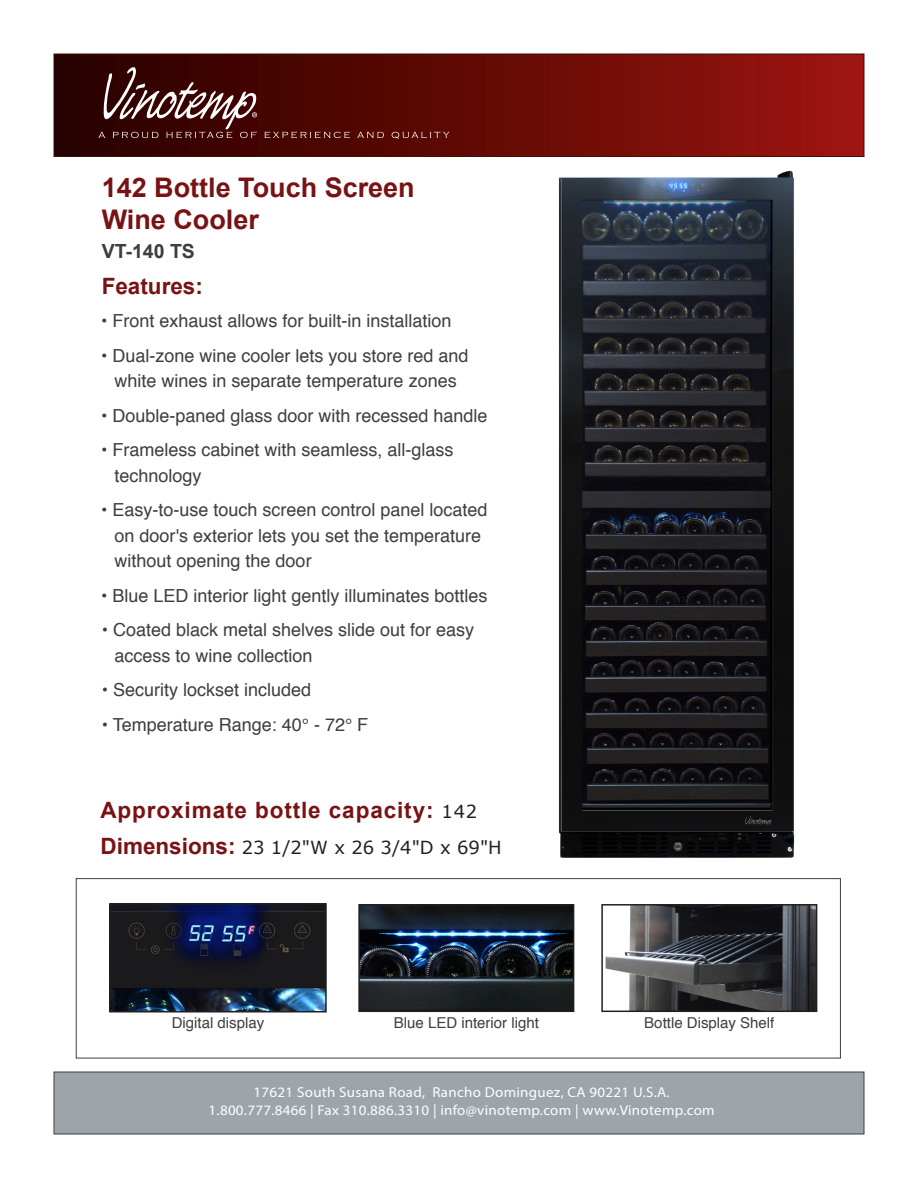
<style>
.page{position:relative;width:918px;height:1188px;background:#fff}
.page>*{position:absolute;margin:0;border:0;box-sizing:border-box;transform-origin:0 0}
.t1{font:700 27px/32.4px "Arial";color:#781214}
.t2{font:700 22.5px "Arial";letter-spacing:.04em;color:#781214}
.t3{font:700 22.5px "Arial";color:#781214}
.t4{font:700 19.5px "Arial";color:#3e3e3f}
.t5{font:18px/25.5px "Helvetica";color:#3e3e3f}
.t6{font:18px "Verdana";color:#231f20}
.t7{font:15px "Helvetica";color:#3e3e3f}
.t8{font:14.4px/18px "Myriad Pro";letter-spacing:.02em;color:#fff;text-align:center;scale:1.04 1}
.s1{font-family:"Verdana";font-weight:400;font-size:18px;color:#231f20}
.s2{font-family:"Arial";font-weight:700;font-size:22.5px;color:#781214}
</style>
<div class="page">
<div style="left:76px;top:878px;width:765px;height:180px;background:#fff;border:1px solid #3e3e3f"></div>
<div style="left:54px;top:54px;width:810px;height:102px;background:linear-gradient(to right,#250000,#9d140f)"></div>
<div style="left:54px;top:54px;width:810px;height:103px;border:1px solid #3e1309"></div>
<div style="left:54px;top:1072px;width:810px;height:62px;background:#9da5ab"></div>
<div style="left:54px;top:1072px;width:810px;height:62px;border:1px solid #3e3e3f"></div>
<svg style="left:98px;top:66px;width:351px;height:73px;background:#561a16"></svg>
<img style="left:112px;top:906px;width:212px;height:103px">
<div style="left:109px;top:903px;width:218px;height:109px;border:2px solid #231f20"></div>
<img style="left:361px;top:907px;width:210px;height:102px">
<div style="left:358px;top:904px;width:216px;height:108px;border:2px solid #231f20"></div>
<img style="left:605px;top:907px;width:209px;height:102px">
<div style="left:601px;top:904px;width:216px;height:108px;border:2px solid #231f20"></div>
<img style="left:559px;top:170px;width:236px;height:688px">
<h1 class="t1" style="left:102px;top:172px;width:315px">142 Bottle Touch Screen<br>Wine Cooler</h1>
<p class="t4" style="left:102px;top:238px;width:95px">VT-140 TS</p>
<p class="t3" style="left:102px;top:271px;width:103px">Features:</p>
<p class="t5" style="left:101px;top:309px;width:352px">• Front exhaust allows for built-in installation</p>
<p class="t5" style="left:101px;top:343px;width:369px;text-align:center">• Dual-zone wine cooler lets you store red and white wines in separate temperature zones</p>
<p class="t5" style="left:101px;top:403px;width:388px">• Double-paned glass door with recessed handle</p>
<p class="t5" style="left:115px;top:438px;width:340px;text-indent:-14px">• Frameless cabinet with seamless, all-glass technology</p>
<p class="t5" style="left:115px;top:498px;width:374px;text-indent:-14px">• Easy-to-use touch screen control panel located on door's exterior lets you set the temperature without opening the door</p>
<p class="t5" style="left:101px;top:583px;width:388px">• Blue LED interior light gently illuminates bottles</p>
<p class="t5" style="left:115px;top:618px;width:361px;text-indent:-13px">• Coated black metal shelves slide out for easy access to wine collection</p>
<p class="t5" style="left:102px;top:678px;width:211px">• Security lockset included</p>
<p class="t5" style="left:102px;top:712px;width:268px">• Temperature Range: 40° - 72° F</p>
<p class="t2" style="left:100px;top:795px;width:378px">Approximate bottle capacity: <span class="s1">142</span></p>
<p class="t6" style="left:100px;top:836px;width:403px"><span class="s2">Dimensions:</span> 23 1/2"W x 26 3/4"D x 69"H</p>
<p class="t7" style="left:172px;top:1011px;width:94px">Digital display</p>
<p class="t7" style="left:394px;top:1011px;width:147px">Blue LED interior light</p>
<p class="t7" style="left:644px;top:1011px;width:132px">Bottle Display Shelf</p>
<p class="t8" style="left:209px;top:1083px;width:488px">17621 South Susana Road, Rancho Dominguez, CA 90221 U.S.A.<br>1.800.777.8466 | Fax 310.886.3310 | info@vinotemp.com | www.Vinotemp.com</p>
</div>
